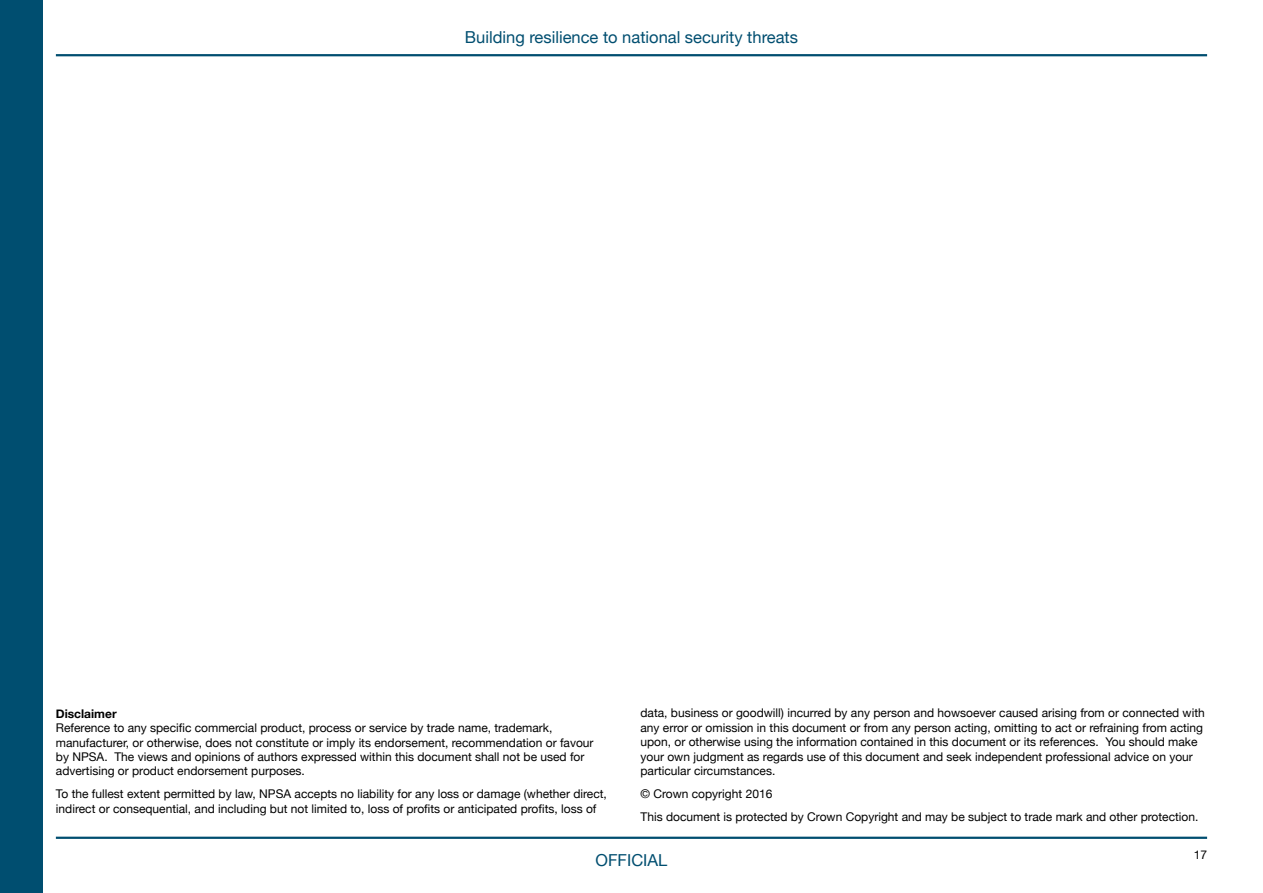
<style>
.page{position:relative;width:1263px;height:893px;background:#fff}
.page>*{position:absolute;margin:0;border:0;box-sizing:border-box;transform-origin:0 0}
.t1{font:16.5px "Helvetica Neue";color:#004e70}
.t2{font:12px/14.4px "Helvetica Neue";color:#000}
.t3{font:700 12px "Helvetica Neue";color:#000}
</style>
<div class="page">
<hr style="left:56px;top:837px;width:1151px;height:2px;background:#004e70">
<hr style="left:56px;top:54px;width:1151px;height:2px;background:#004e70">
<div style="left:0;top:0;width:43px;height:893px;background:#004e70"></div>
<h1 class="t1" style="left:465px;top:27px;width:335px">Building resilience to national security threats</h1>
<p class="t3" style="left:56px;top:706px;width:62px">Disclaimer</p>
<p class="t2" style="left:56px;top:720px;width:539px">Reference to any specific commercial product, process or service by trade name, trademark, manufacturer, or otherwise, does not constitute or imply its endorsement, recommendation or favour by NPSA. The views and opinions of authors expressed within this document shall not be used for advertising or product endorsement purposes.</p>
<p class="t2" style="left:56px;top:787px;width:552px">To the fullest extent permitted by law, NPSA accepts no liability for any loss or damage (whether direct, indirect or consequential, and including but not limited to, loss of profits or anticipated profits, loss of</p>
<p class="t2" style="left:640px;top:706px;width:566px">data, business or goodwill) incurred by any person and howsoever caused arising from or connected with any error or omission in this document or from any person acting, omitting to act or refraining from acting upon, or otherwise using the information contained in this document or its references. You should make your own judgment as regards use of this document and seek independent professional advice on your particular circumstances.</p>
<p class="t2" style="left:640px;top:782px;width:559px;line-height:23px">© Crown copyright 2016<br>This document is protected by Crown Copyright and may be subject to trade mark and other protection.</p>
<h1 class="t1" style="left:596px;top:850px;width:73px">OFFICIAL</h1>
<p class="t2" style="left:1194px;top:847px;width:15px">17</p>
</div>
